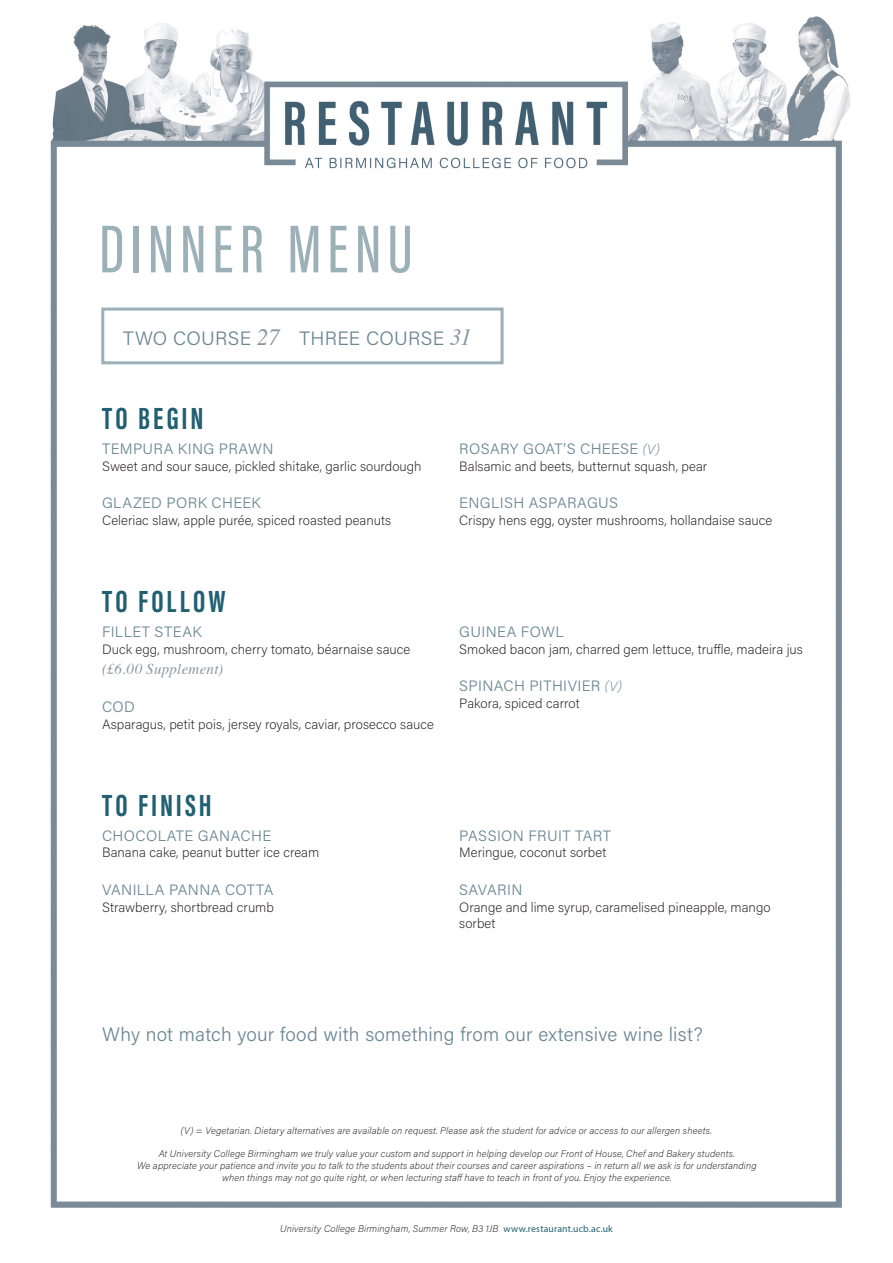
<style>
.page{position:relative;width:893px;height:1263px;background:#fff}
.page>*{position:absolute;margin:0;border:0;box-sizing:border-box;transform-origin:0 0}
.Dinner_Header{font:500 69.75px "Acumin Pro Extra Cond";letter-spacing:.08em;color:#9cb0b8}
.Dinner_Header-2{font:700 31.5px "Acumin Pro Extra Cond";letter-spacing:.1em;color:#216072}
.Course{font:300 19.35px "Acumin Pro";letter-spacing:.01em;color:#6a8693}
.Course-2{font:300 15px "Acumin Pro";letter-spacing:.025em;color:#6a8693}
.Lunch_Description{font:italic 15px "Times";letter-spacing:.02em;color:#8a97a2}
.Lunch_Description-2{font:200 13.5px/16.5px "Acumin Pro";letter-spacing:.005em;color:#231f20}
.Lunch_Description-3{font:italic 200 9.75px/12px "Acumin Pro";letter-spacing:.015em;color:#231f20;text-align:center}
.s1{font-family:"Times";font-weight:400;font-style:italic;font-size:23.25px;color:#8a97a2}
.s2{font-weight:200;font-style:italic;font-size:13.5px}
.s3{font-family:"Myriad Pro";font-weight:400;font-style:normal;color:#216072}
</style>
<div class="page">
<img style="left:50px;top:16px;width:800px;height:1192px">
<div style="left:101px;top:308px;width:403px;height:56px;border:3px solid #9cb0b8"></div>
<p class="Dinner_Header" style="left:99px;top:207px;width:316px">DINNER MENU</p>
<p class="Course" style="left:123px;top:324px;width:350px">TWO COURSE <span class="s1">27</span> THREE COURSE <span class="s1">31</span></p>
<p class="Dinner_Header-2" style="left:102px;top:399px;width:103px">TO BEGIN</p>
<p class="Course-2" style="left:102px;top:438px;width:173px">TEMPURA KING PRAWN</p>
<p class="Lunch_Description-2" style="left:102px;top:457px;width:321px">Sweet and sour sauce, pickled shitake, garlic sourdough</p>
<p class="Course-2" style="left:102px;top:493px;width:160px">GLAZED PORK CHEEK</p>
<p class="Lunch_Description-2" style="left:102px;top:511px;width:291px">Celeriac slaw, apple purée, spiced roasted peanuts</p>
<p class="Dinner_Header-2" style="left:102px;top:582px;width:125px">TO FOLLOW</p>
<p class="Course-2" style="left:102px;top:621px;width:101px">FILLET STEAK</p>
<p class="Lunch_Description-2" style="left:102px;top:640px;width:310px">Duck egg, mushroom, cherry tomato, béarnaise sauce</p>
<p class="Lunch_Description" style="left:102px;top:656px;width:123px">(£6.00 Supplement)</p>
<p class="Course-2" style="left:102px;top:696px;width:34px">COD</p>
<p class="Lunch_Description-2" style="left:102px;top:715px;width:333px">Asparagus, petit pois, jersey royals, caviar, prosecco sauce</p>
<p class="Dinner_Header-2" style="left:102px;top:786px;width:111px">TO FINISH</p>
<p class="Course-2" style="left:102px;top:825px;width:171px">CHOCOLATE GANACHE</p>
<p class="Lunch_Description-2" style="left:102px;top:844px;width:219px">Banana cake, peanut butter ice cream</p>
<p class="Course-2" style="left:102px;top:880px;width:173px">VANILLA PANNA COTTA</p>
<p class="Lunch_Description-2" style="left:102px;top:898px;width:173px">Strawberry, shortbread crumb</p>
<p class="Course-2" style="left:459px;top:438px;width:202px">ROSARY GOAT’S CHEESE <span class="s2">(V)</span></p>
<p class="Lunch_Description-2" style="left:459px;top:457px;width:249px">Balsamic and beets, butternut squash, pear</p>
<p class="Course-2" style="left:459px;top:493px;width:160px">ENGLISH ASPARAGUS</p>
<p class="Lunch_Description-2" style="left:459px;top:511px;width:314px">Crispy hens egg, oyster mushrooms, hollandaise sauce</p>
<p class="Course-2" style="left:459px;top:621px;width:106px">GUINEA FOWL</p>
<p class="Lunch_Description-2" style="left:459px;top:640px;width:345px">Smoked bacon jam, charred gem lettuce, truffle, madeira jus</p>
<p class="Course-2" style="left:459px;top:676px;width:164px">SPINACH PITHIVIER <span class="s2">(V)</span></p>
<p class="Lunch_Description-2" style="left:459px;top:694px;width:122px">Pakora, spiced carrot</p>
<p class="Course-2" style="left:459px;top:825px;width:153px">PASSION FRUIT TART</p>
<p class="Lunch_Description-2" style="left:459px;top:844px;width:149px">Meringue, coconut sorbet</p>
<p class="Course-2" style="left:459px;top:880px;width:65px">SAVARIN</p>
<p class="Lunch_Description-2" style="left:459px;top:898px;width:313px">Orange and lime syrup, caramelised pineapple, mango sorbet</p>
<p class="Course" style="left:102px;top:1021px;width:602px">Why not match your food with something from our extensive wine list?</p>
<p class="Lunch_Description-3" style="left:181px;top:1124px;width:533px">(V) = Vegetarian. Dietary alternatives are available on request. Please ask the student for advice or access to our allergen sheets.</p>
<p class="Lunch_Description-3" style="left:137px;top:1147px;width:621px">At University College Birmingham we truly value your custom and support in helping develop our Front of House, Chef and Bakery students.<br>We appreciate your patience and invite you to talk to the students about their courses and career aspirations – in return all we ask is for understanding when things may not go quite right, or when lecturing staff have to teach in front of you. Enjoy the experience.</p>
<p class="Lunch_Description-3" style="left:280px;top:1222px;width:334px">University College Birmingham, Summer Row, B3 1JB <span class="s3">www.restaurant.ucb.ac.uk</span></p>
</div>
